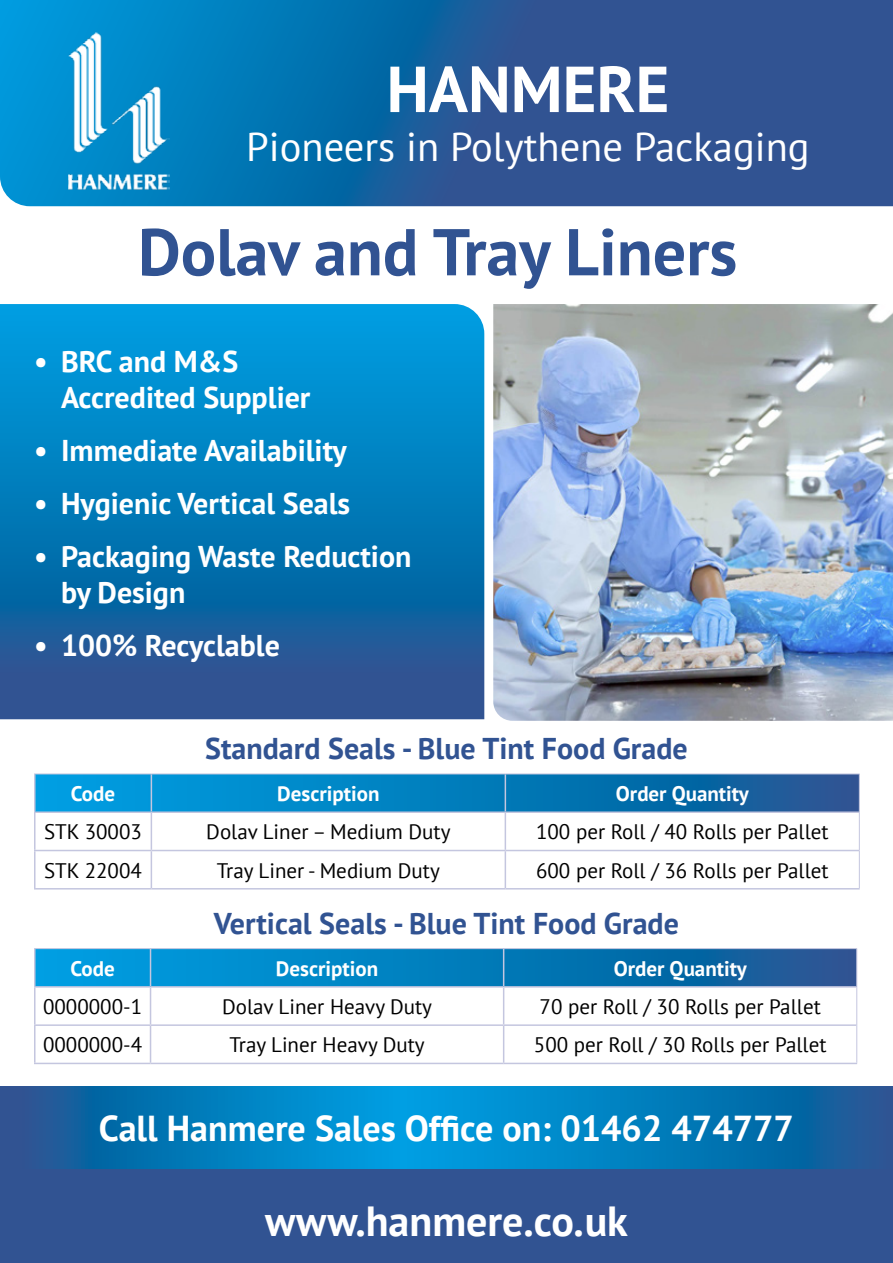
<style>
.page{position:relative;width:893px;height:1263px;background:#fff}
.page>*{position:absolute;margin:0;border:0;box-sizing:border-box;transform-origin:0 0}
.t1{font:700 66px "PT Sans";color:#315392}
.t2{font:700 64.95px "PT Sans";color:#fff}
.t3{font:700 42px "PT Sans";color:#fff}
.t4{font:40.5px "PT Sans";color:#fff}
.t5{font:700 36px "PT Sans";color:#fff}
.t6{font:700 30px/36px "PT Sans";color:#fff}
.t7{font:700 30px "PT Sans";color:#315392}
.t8{font:21px "PT Sans";color:#000}
.t9{font:700 21px "PT Sans";color:#fff}
</style>
<div class="page">
<img style="left:493px;top:304px;width:400px;height:417px">
<svg style="left:0;top:0;width:893px;height:206px;background:#1c64a2"></svg>
<div style="left:0;top:1165px;width:893px;height:98px;background:#315392"></div>
<svg style="left:0;top:304px;width:484px;height:415px;background:#0a77b6"></svg>
<svg style="left:0;top:1086px;width:893px;height:82px;background:#067bba"></svg>
<img style="left:69px;top:33px;width:101px;height:158px">
<svg style="left:36px;top:775px;width:823px;height:36px;background:#067cbb"></svg>
<hr style="left:34px;top:774px;width:117px;height:1px;background:#c4c6df">
<hr style="left:151px;top:774px;width:354px;height:1px;background:#c4c6df">
<hr style="left:505px;top:774px;width:355px;height:1px;background:#c4c6df">
<hr style="left:859px;top:774px;width:1px;height:38px;background:#c4c6df">
<hr style="left:859px;top:812px;width:1px;height:38px;background:#c4c6df">
<hr style="left:859px;top:850px;width:1px;height:38px;background:#c4c6df">
<hr style="left:34px;top:774px;width:2px;height:37px;background:#c4c6df">
<hr style="left:151px;top:774px;width:1px;height:37px;background:#c4c6df">
<hr style="left:505px;top:774px;width:1px;height:37px;background:#c4c6df">
<hr style="left:34px;top:811px;width:117px;height:2px;background:#c4c6df">
<hr style="left:34px;top:813px;width:2px;height:37px;background:#c4c6df">
<hr style="left:151px;top:811px;width:354px;height:2px;background:#c4c6df">
<hr style="left:151px;top:813px;width:1px;height:37px;background:#c4c6df">
<hr style="left:505px;top:811px;width:354px;height:2px;background:#c4c6df">
<hr style="left:505px;top:813px;width:1px;height:37px;background:#c4c6df">
<hr style="left:34px;top:850px;width:117px;height:1px;background:#c4c6df">
<hr style="left:34px;top:851px;width:2px;height:37px;background:#c4c6df">
<hr style="left:151px;top:850px;width:354px;height:1px;background:#c4c6df">
<hr style="left:151px;top:851px;width:1px;height:37px;background:#c4c6df">
<hr style="left:505px;top:850px;width:354px;height:1px;background:#c4c6df">
<hr style="left:505px;top:851px;width:1px;height:37px;background:#c4c6df">
<hr style="left:34px;top:888px;width:117px;height:1px;background:#c4c6df">
<hr style="left:151px;top:888px;width:354px;height:1px;background:#c4c6df">
<hr style="left:505px;top:888px;width:355px;height:1px;background:#c4c6df">
<svg style="left:36px;top:949px;width:820px;height:37px;background:#067cbb"></svg>
<hr style="left:34px;top:948px;width:117px;height:1px;background:#c4c6df">
<hr style="left:151px;top:948px;width:353px;height:1px;background:#c4c6df">
<hr style="left:504px;top:948px;width:353px;height:1px;background:#c4c6df">
<hr style="left:856px;top:949px;width:1px;height:38px;background:#c4c6df">
<hr style="left:856px;top:987px;width:1px;height:38px;background:#c4c6df">
<hr style="left:856px;top:1025px;width:1px;height:38px;background:#c4c6df">
<hr style="left:34px;top:949px;width:2px;height:37px;background:#c4c6df">
<hr style="left:150px;top:949px;width:1px;height:37px;background:#c4c6df">
<hr style="left:503px;top:949px;width:1px;height:37px;background:#c4c6df">
<hr style="left:34px;top:986px;width:117px;height:2px;background:#c4c6df">
<hr style="left:34px;top:988px;width:2px;height:36px;background:#c4c6df">
<hr style="left:151px;top:986px;width:353px;height:2px;background:#c4c6df">
<hr style="left:150px;top:988px;width:1px;height:36px;background:#c4c6df">
<hr style="left:504px;top:986px;width:352px;height:2px;background:#c4c6df">
<hr style="left:503px;top:988px;width:1px;height:36px;background:#c4c6df">
<hr style="left:34px;top:1024px;width:117px;height:2px;background:#c4c6df">
<hr style="left:34px;top:1026px;width:2px;height:37px;background:#c4c6df">
<hr style="left:151px;top:1024px;width:353px;height:2px;background:#c4c6df">
<hr style="left:150px;top:1026px;width:1px;height:37px;background:#c4c6df">
<hr style="left:504px;top:1024px;width:352px;height:2px;background:#c4c6df">
<hr style="left:503px;top:1026px;width:1px;height:37px;background:#c4c6df">
<hr style="left:34px;top:1063px;width:117px;height:1px;background:#c4c6df">
<hr style="left:151px;top:1063px;width:353px;height:1px;background:#c4c6df">
<hr style="left:504px;top:1063px;width:353px;height:1px;background:#c4c6df">
<h2 class="t2" style="left:387px;top:46px;width:284px">HANMERE</h2>
<h3 class="t4" style="left:246px;top:120px;width:565px">Pioneers in Polythene Packaging</h3>
<h1 class="t1" style="left:138px;top:208px;width:601px">Dolav and Tray Liners</h1>
<h3 class="t6" style="left:61px;top:343px;width:251px;text-indent:-27px">• BRC and M&amp;S<br>Accredited Supplier</h3>
<h3 class="t6" style="left:34px;top:432px;width:314px">• Immediate Availability</h3>
<h3 class="t6" style="left:34px;top:485px;width:318px">• Hygienic Vertical Seals</h3>
<h3 class="t6" style="left:61px;top:538px;width:352px;text-indent:-27px">• Packaging Waste Reduction by Design</h3>
<h3 class="t6" style="left:34px;top:627px;width:247px">• 100% Recyclable</h3>
<h3 class="t7" style="left:205px;top:729px;width:484px">Standard Seals - Blue Tint Food Grade</h3>
<p class="t9" style="left:71px;top:780px;width:46px">Code</p>
<p class="t9" style="left:277px;top:780px;width:104px">Description</p>
<p class="t9" style="left:616px;top:780px;width:134px">Order Quantity</p>
<p class="t8" style="left:44px;top:818px;width:99px">STK 30003</p>
<p class="t8" style="left:206px;top:818px;width:246px">Dolav Liner – Medium Duty</p>
<p class="t8" style="left:536px;top:818px;width:294px">100 per Roll / 40 Rolls per Pallet</p>
<p class="t8" style="left:44px;top:857px;width:99px">STK 22004</p>
<p class="t8" style="left:217px;top:857px;width:224px">Tray Liner - Medium Duty</p>
<p class="t8" style="left:536px;top:857px;width:294px">600 per Roll / 36 Rolls per Pallet</p>
<h3 class="t7" style="left:214px;top:904px;width:466px">Vertical Seals - Blue Tint Food Grade</h3>
<p class="t9" style="left:71px;top:954px;width:46px">Code</p>
<p class="t9" style="left:276px;top:954px;width:104px">Description</p>
<p class="t9" style="left:614px;top:954px;width:134px">Order Quantity</p>
<p class="t8" style="left:43px;top:993px;width:101px">0000000-1</p>
<p class="t8" style="left:222px;top:993px;width:211px">Dolav Liner Heavy Duty</p>
<p class="t8" style="left:540px;top:993px;width:283px">70 per Roll / 30 Rolls per Pallet</p>
<p class="t8" style="left:43px;top:1031px;width:101px">0000000-4</p>
<p class="t8" style="left:230px;top:1031px;width:197px">Tray Liner Heavy Duty</p>
<p class="t8" style="left:534px;top:1031px;width:294px">500 per Roll / 30 Rolls per Pallet</p>
<h3 class="t5" style="left:99px;top:1104px;width:697px">Call Hanmere Sales Office on: 01462 474777</h3>
<h3 class="t3" style="left:265px;top:1193px;width:364px">www.hanmere.co.uk</h3>
</div>
